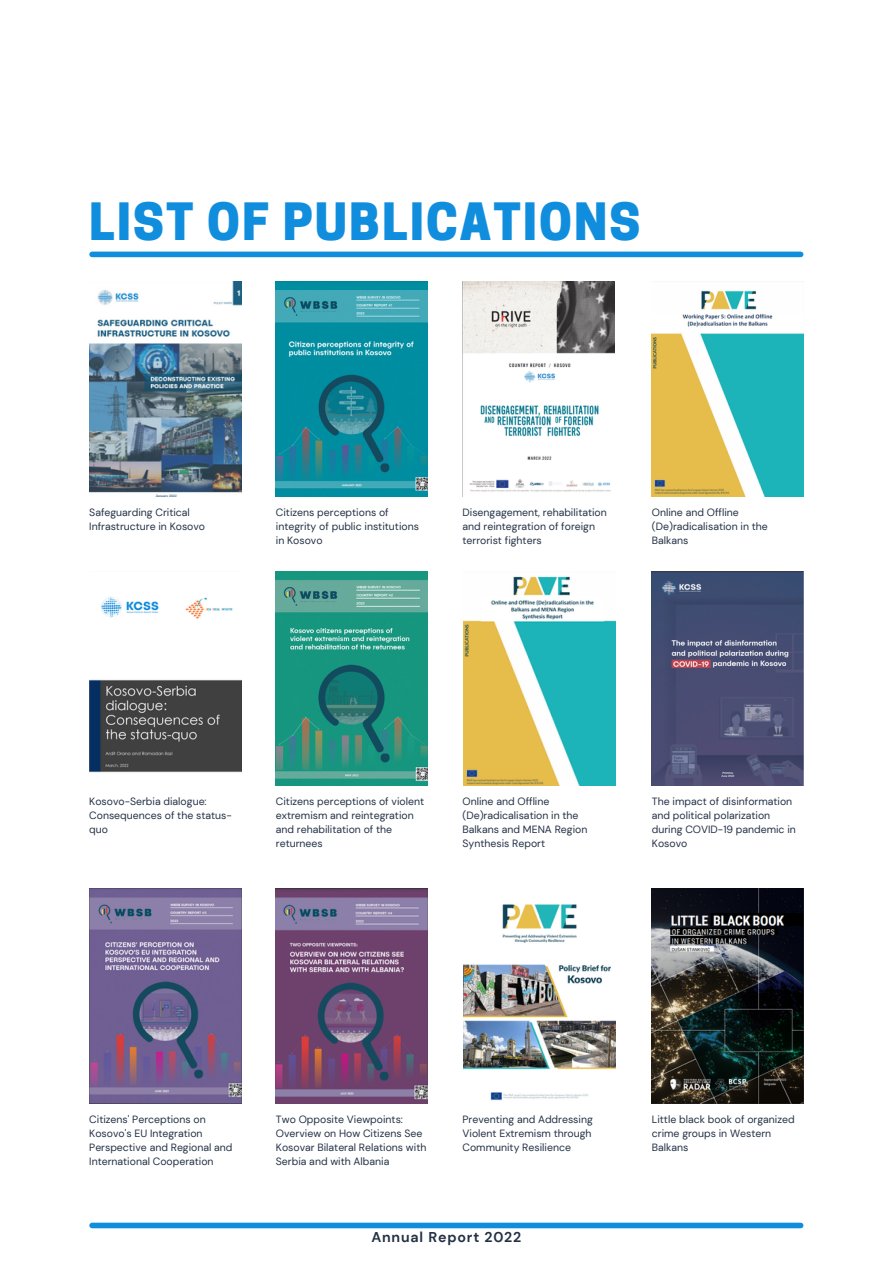
<style>
.page{position:relative;width:893px;height:1264px;background:#fff}
.page>*{position:absolute;margin:0;border:0;box-sizing:border-box;transform-origin:0 0}
.t1{font:800 48.3px "Cooper Hewitt";letter-spacing:.04em;color:#108edd}
.t2{font:700 14.25px "DM Sans";letter-spacing:.06em;color:#233145}
.t3{font:10.5px/14px "DM Sans";color:#233145}
</style>
<div class="page">
<div style="left:92px;top:251px;width:708px;height:6px;background:#108edd"></div>
<div style="left:92px;top:1222px;width:708px;height:6px;background:#108edd"></div>
<img style="left:89px;top:282px;width:152px;height:214px">
<img style="left:89px;top:597px;width:152px;height:176px">
<img style="left:89px;top:888px;width:152px;height:215px">
<img style="left:276px;top:282px;width:151px;height:214px">
<img style="left:276px;top:571px;width:151px;height:215px">
<img style="left:276px;top:888px;width:151px;height:215px">
<img style="left:462px;top:282px;width:152px;height:214px">
<img style="left:464px;top:576px;width:151px;height:210px">
<img style="left:464px;top:904px;width:151px;height:197px">
<img style="left:652px;top:290px;width:151px;height:206px">
<img style="left:652px;top:571px;width:151px;height:215px">
<img style="left:652px;top:888px;width:151px;height:215px">
<p class="t1" style="left:89px;top:204px;width:552px">LIST OF PUBLICATIONS</p>
<p class="t3" style="left:89px;top:505px;width:102px">Safeguarding Critical</p>
<p class="t3" style="left:89px;top:519px;width:117px">Infrastructure in Kosovo</p>
<p class="t3" style="left:276px;top:505px;width:144px">Citizens perceptions of integrity of public institutions in Kosovo</p>
<p class="t3" style="left:462px;top:505px;width:146px">Disengagement, rehabilitation and reintegration of foreign terrorist fighters</p>
<p class="t3" style="left:652px;top:505px;width:117px">Online and Offline (De)radicalisation in the<br>Balkans</p>
<p class="t3" style="left:89px;top:794px;width:144px">Kosovo-Serbia dialogue:<br>Consequences of the status&shy;quo</p>
<p class="t3" style="left:276px;top:794px;width:150px">Citizens perceptions of violent extremism and reintegration and rehabilitation of the returnees</p>
<p class="t3" style="left:462px;top:794px;width:126px">Online and Offline (De)radicalisation in the<br>Balkans and MENA Region<br>Synthesis Report</p>
<p class="t3" style="left:652px;top:794px;width:145px">The impact of disinformation and political polarization during COVID-19 pandemic in<br>Kosovo</p>
<p class="t3" style="left:89px;top:1111px;width:145px">Citizens' Perceptions on<br>Kosovo's EU Integration<br>Perspective and Regional and<br>International Cooperation</p>
<p class="t3" style="left:276px;top:1111px;width:152px">Two Opposite Viewpoints:<br>Overview on How Citizens See<br>Kosovar Bilateral Relations with<br>Serbia and with Albania</p>
<p class="t3" style="left:462px;top:1111px;width:132px;text-align:justify">Preventing and Addressing Violent Extremism through Community Resilience</p>
<p class="t2" style="left:371px;top:1227px;width:151px">Annual Report 2022</p>
<p class="t3" style="left:652px;top:1111px;width:144px">Little black book of organized crime groups in Western<br>Balkans</p>
</div>
